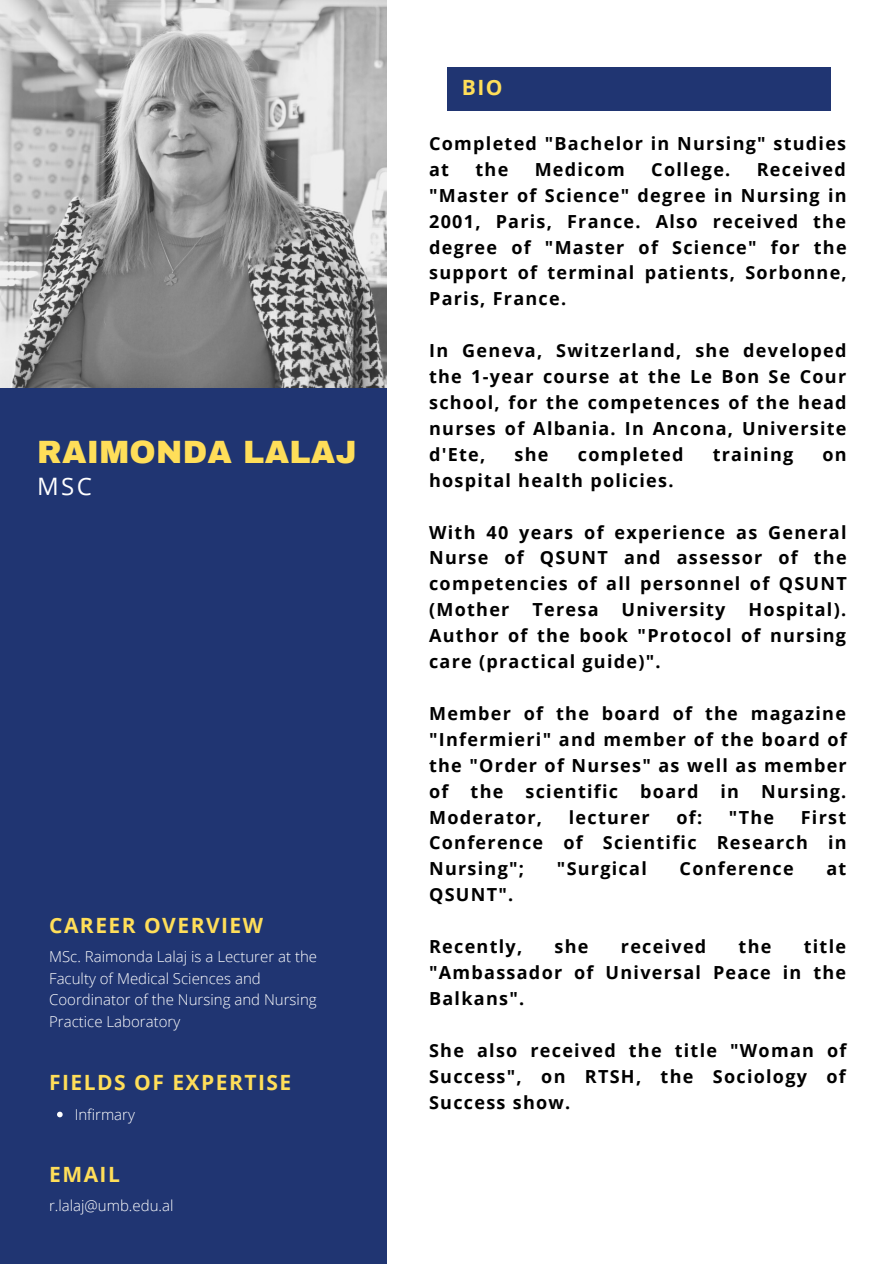
<style>
.page{position:relative;width:894px;height:1264px;background:#fff}
.page>*{position:absolute;margin:0;border:0;box-sizing:border-box;transform-origin:0 0}
.t1{font:900 31.5px "Archivo";letter-spacing:.01em;color:#ffde59}
.t2{font:24px "Open Sans";color:#fff}
.t3{font:700 21px "Open Sans";letter-spacing:.07em;color:#ffde59}
.t4{font:700 18px/26px "Open Sans";letter-spacing:.07em;color:#000;text-align:justify}
.t5{font:300 15px/21.5px "Open Sans";color:#fff}
</style>
<div class="page">
<div style="left:0;top:388px;width:386px;height:875px;background:#203572"></div>
<img style="left:0;top:0;width:386px;height:387px">
<div style="left:447px;top:67px;width:383px;height:44px;background:#203572"></div>
<svg style="left:57px;top:1111px;width:6px;height:6px"></svg>
<h1 class="t1" style="left:37px;top:435px;width:321px">RAIMONDA LALAJ</h1>
<h2 class="t2" style="left:37px;top:469px;width:56px">MSC</h2>
<p class="t3" style="left:49px;top:910px;width:215px">CAREER OVERVIEW</p>
<p class="t5" style="left:49px;top:945px;width:269px">MSc. Raimonda Lalaj is a Lecturer at the<br>Faculty of Medical Sciences and<br>Coordinator of the Nursing and Nursing<br>Practice Laboratory</p>
<p class="t3" style="left:49px;top:1067px;width:243px">FIELDS OF EXPERTISE</p>
<p class="t5" style="left:75px;top:1102px;width:62px">Infirmary</p>
<p class="t3" style="left:49px;top:1159px;width:72px">EMAIL</p>
<p class="t5" style="left:49px;top:1194px;width:126px">r.lalaj@umb.edu.al</p>
<p class="t3" style="left:461px;top:73px;width:42px">BIO</p>
<p class="t4" style="left:429px;top:130px;width:418px">Completed "Bachelor in Nursing" studies at</p>
<p class="t4" style="left:429px;top:156px;width:419px;text-indent:327px">Received "Master of Science" degree in Nursing in 2001, Paris, France. Also received the degree of "Master of Science" for the support of terminal patients, Sorbonne, Paris, France.</p>
<p class="t4" style="left:429px;top:337px;width:419px">In Geneva, Switzerland, she developed the 1-year course at the Le Bon Se Cour school, for the competences of the head nurses of Albania. In Ancona, Universite d'Ete,</p>
<p class="t4" style="left:475px;top:156px;width:34px">the</p>
<p class="t4" style="left:534px;top:156px;width:92px">Medicom</p>
<p class="t4" style="left:651px;top:156px;width:81px">College.</p>
<p class="t4" style="left:514px;top:441px;width:35px">she</p>
<p class="t4" style="left:577px;top:441px;width:107px">completed</p>
<p class="t4" style="left:712px;top:441px;width:82px">training</p>
<p class="t4" style="left:822px;top:441px;width:26px">on</p>
<p class="t4" style="left:429px;top:467px;width:246px">hospital health policies.</p>
<p class="t4" style="left:429px;top:518px;width:419px">With 40 years of experience as General Nurse of QSUNT and assessor of the competencies of all personnel of QSUNT (Mother</p>
<p class="t4" style="left:429px;top:596px;width:418px;text-indent:319px">Hospital).<br>Author of the book "Protocol of nursing care (practical guide)".</p>
<p class="t4" style="left:429px;top:700px;width:419px">Member of the board of the magazine "Infermieri" and member of the board of the "Order of Nurses" as well as member of the scientific board in Nursing.<br>Moderator,</p>
<p class="t4" style="left:532px;top:596px;width:68px">Teresa</p>
<p class="t4" style="left:621px;top:596px;width:105px">University</p>
<p class="t4" style="left:568px;top:803px;width:82px">lecturer</p>
<p class="t4" style="left:676px;top:803px;width:27px">of:</p>
<p class="t4" style="left:728px;top:803px;width:47px">"The</p>
<p class="t4" style="left:429px;top:803px;width:419px;text-indent:371px">First Conference of Scientific Research in Nursing";</p>
<p class="t4" style="left:556px;top:855px;width:91px">"Surgical</p>
<p class="t4" style="left:679px;top:855px;width:115px">Conference</p>
<p class="t4" style="left:826px;top:855px;width:21px">at</p>
<p class="t4" style="left:429px;top:881px;width:86px">QSUNT".</p>
<p class="t4" style="left:429px;top:933px;width:95px">Recently,</p>
<p class="t4" style="left:554px;top:933px;width:35px">she</p>
<p class="t4" style="left:620px;top:933px;width:87px">received</p>
<p class="t4" style="left:738px;top:933px;width:34px">the</p>
<p class="t4" style="left:429px;top:933px;width:418px;text-indent:374px">title "Ambassador of Universal Peace in the Balkans".</p>
<p class="t4" style="left:429px;top:1036px;width:418px">She also received the title "Woman of Success", on RTSH, the Sociology of Success show.</p>
</div>
